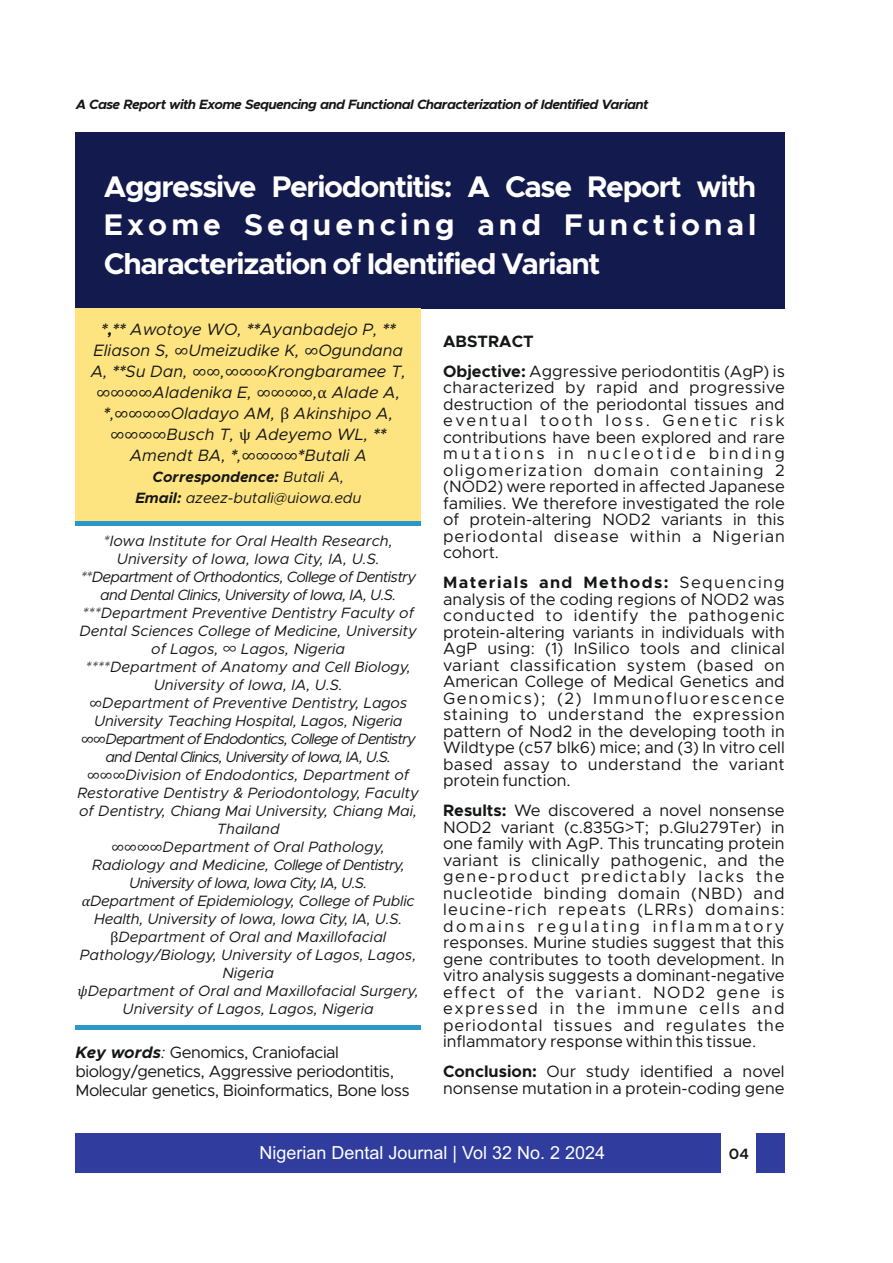
<style>
.page{position:relative;width:893px;height:1263px;background:#fff}
.page>*{position:absolute;margin:0;border:0;box-sizing:border-box;transform-origin:0 0}
.t1{font:700 30px/38.4px "Metropolis";letter-spacing:-.045em;color:#fff;text-align:justify}
.t2{font:18px "Arial";color:#fff}
.t3{font:16.5px/16.5px "Metropolis";color:#151616;text-align:justify}
.t4{font:italic 16.5px/21px "Metropolis";color:#151616;text-align:center}
.t5{font:16.5px/19.2px "Metropolis";letter-spacing:-.03em;color:#151616}
.t6{font:italic 15px/18px "Metropolis";color:#151616;text-align:center}
.t7{font:600 15px "Metropolis";color:#151616}
.t8{font:italic 700 13.5px "Metropolis";letter-spacing:-.045em;color:#151616}
.s1{font-weight:700}
.s2{font-family:"Cambria";font-style:normal}
.s3{font-family:"Montserrat";font-style:normal}
.s4{font-family:"Cambria"}
.s5{font-weight:700;font-style:italic}
.s6{font-style:italic}
</style>
<div class="page">
<div style="left:75px;top:1134px;width:710px;height:39px;background:#303d9f"></div>
<div style="left:75px;top:132px;width:710px;height:176px;background:#131a4e"></div>
<div style="left:75px;top:1025px;width:346px;height:5px;background:#2c98ca"></div>
<div style="left:75px;top:308px;width:346px;height:213px;background:#fee480"></div>
<div style="left:721px;top:1134px;width:35px;height:39px;background:#fff"></div>
<div style="left:75px;top:521px;width:346px;height:5px;background:#2c98ca"></div>
<p class="t8" style="left:76px;top:98px;width:574px">A Case Report with Exome Sequencing and Functional Characterization of Identified Variant</p>
<h1 class="t1" style="left:104px;top:169px;width:654px">Aggressive Periodontitis: A Case Report with Exome Sequencing and Functional Characterization of Identified Variant</h1>
<p class="t4" style="left:91px;top:320px;width:317px"><span class="s1">*,**</span> Awotoye WO, <span class="s1">**</span>Ayanbadejo P, <span class="s1">**<br></span>Eliason S, <span class="s2">∞</span>Umeizudike K, <span class="s2">∞</span>Ogundana<br>A, <span class="s1">**</span>Su Dan, <span class="s2">∞∞</span>,<span class="s2">∞∞∞</span>Krongbaramee T, <span class="s2">∞∞∞∞</span>Aladenika E, <span class="s2">∞∞∞∞</span>,<span class="s2">α</span> Alade A, <span class="s1">*</span>,<span class="s2">∞∞∞∞</span>Oladayo AM, <span class="s2">β</span> Akinshipo A, <span class="s2">∞∞∞∞</span>Busch T, <span class="s2">ψ</span> Adeyemo WL, <span class="s1">**<br></span>Amendt BA, <span class="s1">*</span>,<span class="s2">∞∞∞∞</span><span class="s1">*</span>Butali A</p>
<p class="t6" style="left:135px;top:467px;width:228px;line-height:21px"><span class="s1">Correspondence:</span> Butali A,<br><span class="s1">Email:</span> azeez-butali@uiowa.edu</p>
<p class="t6" style="left:77px;top:533px;width:343px">*Iowa Institute for Oral Health Research, University of Iowa, Iowa City, IA, U.S. **Department of Orthodontics, College of Dentistry and Dental Clinics, University of Iowa, IA, U.S. ***Department Preventive Dentistry Faculty of Dental Sciences College of Medicine, University of Lagos, <span class="s3">∞</span> Lagos, Nigeria<br>****Department of Anatomy and Cell Biology, University of Iowa, IA, U.S.<br><span class="s2">∞</span>Department of Preventive Dentistry, Lagos University Teaching Hospital, Lagos, Nigeria <span class="s2">∞∞</span>Department of Endodontics, College of Dentistry and Dental Clinics, University of Iowa, IA, U.S. <span class="s2">∞∞∞</span>Division of Endodontics, Department of Restorative Dentistry &amp; Periodontology, Faculty of Dentistry, Chiang Mai University, Chiang Mai, Thailand<br><span class="s2">∞∞∞∞</span>Department of Oral Pathology, Radiology and Medicine, College of Dentistry, University of Iowa, Iowa City, IA, U.S.<br><span class="s4">α</span>Department of Epidemiology, College of Public Health, University of Iowa, Iowa City, IA, U.S. <span class="s2">β</span>Department of Oral and Maxillofacial Pathology/Biology, University of Lagos, Lagos, Nigeria<br><span class="s4">ψ</span>Department of Oral and Maxillofacial Surgery, University of Lagos, Lagos, Nigeria</p>
<p class="t5" style="left:75px;top:1043px;width:336px"><span class="s5">Key words</span><span class="s6">:</span> Genomics, Craniofacial biology/genetics, Aggressive periodontitis,<br>Molecular genetics, Bioinformatics, Bone loss</p>
<p class="t3" style="left:443px;top:327px;width:343px;line-height:30px"><span class="s1">ABSTRACT<br>Objective:</span> Aggressive periodontitis (AgP) is</p>
<p class="t3" style="left:443px;top:380px;width:343px">characterized by rapid and progressive destruction of the periodontal tissues and eventual tooth loss. Genetic risk contributions have been explored and rare mutations in nucleotide binding oligomerization domain containing 2 (NOD2) were reported in affected Japanese families. We therefore investigated the role of protein-altering NOD2 variants in this periodontal disease within a Nigerian cohort.</p>
<p class="t3" style="left:443px;top:575px;width:343px"><span class="s1">Materials and Methods:</span> Sequencing analysis of the coding regions of NOD2 was conducted to identify the pathogenic protein-altering variants in individuals with AgP using: (1) InSilico tools and clinical variant classification system (based on American College of Medical Genetics and Genomics); (2) Immunofluorescence staining to understand the expression pattern of Nod2 in the developing tooth in Wildtype (c57 blk6) mice; and (3) In vitro cell based assay to understand the variant protein function.</p>
<p class="t3" style="left:443px;top:803px;width:343px"><span class="s1">Results:</span> We discovered a novel nonsense NOD2 variant (c.835G&gt;T; p.Glu279Ter) in one family with AgP. This truncating protein variant is clinically pathogenic, and the gene-product predictably lacks the nucleotide binding domain (NBD) and leucine-rich repeats (LRRs) domains: domains regulating inflammatory responses. Murine studies suggest that this gene contributes to tooth development. In vitro analysis suggests a dominant-negative effect of the variant. NOD2 gene is expressed in the immune cells and periodontal tissues and regulates the inflammatory response within this tissue.</p>
<p class="t3" style="left:443px;top:1064px;width:343px"><span class="s1">Conclusion:</span> Our study identified a novel nonsense mutation in a protein-coding gene</p>
<p class="t2" style="left:259px;top:1145px;width:347px">Nigerian Dental Journal | Vol 32 No. 2 2024</p>
<p class="t7" style="left:729px;top:1147px;width:22px">04</p>
</div>
